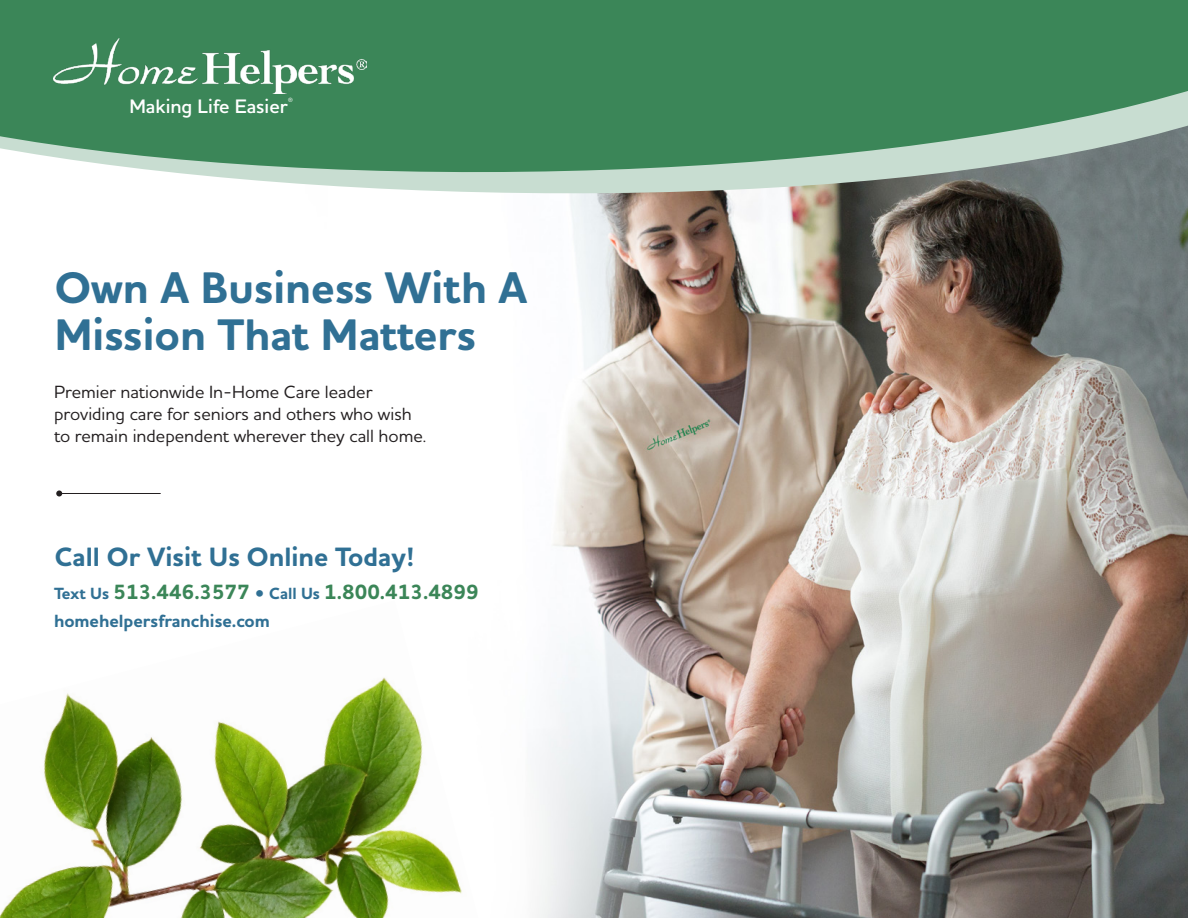
<style>
.page{position:relative;width:1188px;height:918px;background:#fff}
.page>*{position:absolute;margin:0;border:0;box-sizing:border-box;transform-origin:0 0}
.t1{font:700 45px/46.5px "Mllrsf Houschka Pro";color:#307094}
.t2{font:700 27px "Mllrsf Houschka Pro";color:#307094}
.t3{font:700 21px "Mllrsf Houschka Pro";color:#3b8658}
.t4{font:600 19.8px "Mrnwbg Houschka Pro";color:#fff}
.t5{font:500 18px/21.6px "Vmgggb Houschka Pro";color:#231f20}
.t6{font:700 18px "Mllrsf Houschka Pro";color:#307094}
.s1{font-size:16.5px;color:#307094}
</style>
<div class="page">
<img style="left:537px;top:217px;width:651px;height:701px">
<hr style="left:59px;top:493px;width:102px;height:1px;background:#231f20">
<svg style="left:56px;top:490px;width:6px;height:6px"></svg>
<svg style="left:570px;top:197px;width:618px;height:20px;background:#837d77"></svg>
<svg style="left:0;top:0;width:1188px;height:197px;background:#599571"></svg>
<img style="left:54px;top:39px;width:313px;height:55px">
<img style="left:0;top:677px;width:462px;height:241px">
<p class="t4" style="left:129px;top:93px;width:165px">Making Life Easier<sup>®</sup></p>
<p class="t1" style="left:55px;top:266px;width:474px">Own A Business With A<br>Mission That Matters</p>
<p class="t5" style="left:54px;top:381px;width:374px">Premier nationwide In-Home Care leader providing care for seniors and others who wish to remain independent wherever they call home.</p>
<p class="t2" style="left:55px;top:539px;width:361px">Call Or Visit Us Online Today!</p>
<p class="t3" style="left:54px;top:578px;width:426px"><span class="s1">Text Us</span> 513.446.3577 <span class="s1">• Call Us</span> 1.800.413.4899</p>
<p class="t6" style="left:54px;top:609px;width:217px">homehelpersfranchise.com</p>
</div>
